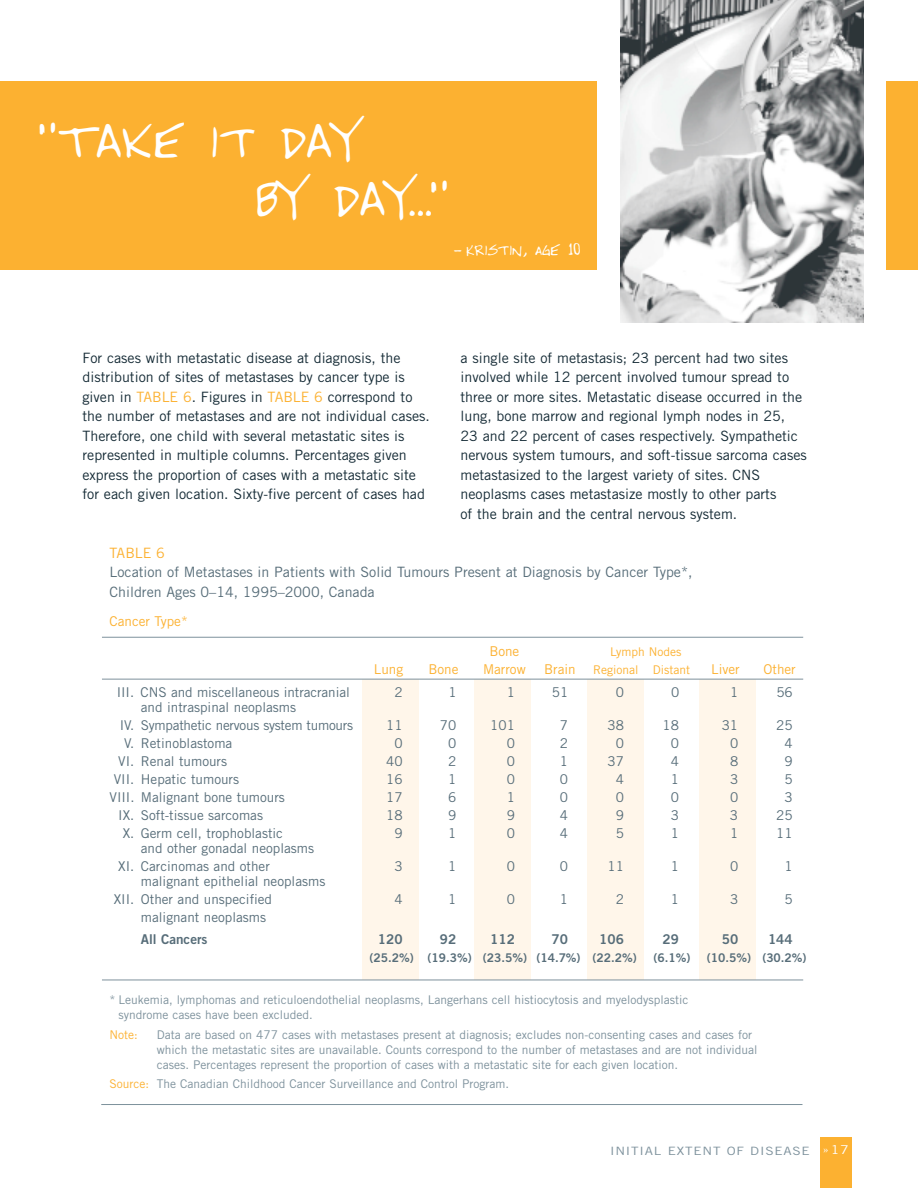
<style>
.page{position:relative;width:918px;height:1188px;background:#fff}
.page>*{position:absolute;margin:0;border:0;box-sizing:border-box;transform-origin:0 0}
.t1{font:45px/58.3px "Ronalds Hand";color:#fff}
.t2{font:14.25px/19.5px "Trade Gothic";color:#142a35}
.t3{font:14.25px/19.5px "Trade Gothic";color:#576d79}
.t4{font:14.25px "Ronalds Hand";color:#fff}
.t5{font:14.25px "Trade Gothic";color:#fcb131}
.t6{font:13.5px/18px "Trade Gothic";color:#576d79}
.t7{font:13.5px/18px "Trade Gothic";letter-spacing:-.02em;color:#576d79}
.t8{font:13.5px "Trade Gothic";color:#fcb131}
.t9{font:13.5px "Trade Gothic Bold Two";color:#576d79}
.t10{font:12px/15px "Trade Gothic";color:#7d919c}
.t11{font:12px "Trade Gothic Bold Two";color:#576d79}
.t12{font:12px "Trade Gothic";color:#fcb131}
.t13{font:11.55px "Trade Gothic";letter-spacing:.06em;color:#7d919c;scale:1.18 1}
.s1{color:#fcb131}
.s2{font-family:"Adobe Garamond";font-size:12.15px;color:#fff}
.s3{font-size:12.15px;color:#fff}
</style>
<div class="page">
<div style="left:362px;top:679px;width:57px;height:301px;background:#fff6ea"></div>
<div style="left:475px;top:679px;width:56px;height:301px;background:#fff6ea"></div>
<div style="left:587px;top:679px;width:56px;height:301px;background:#fff6ea"></div>
<div style="left:699px;top:679px;width:57px;height:301px;background:#fff6ea"></div>
<div style="left:820px;top:1138px;width:32px;height:50px;background:#fcb131"></div>
<div style="left:0;top:81px;width:918px;height:189px;background:#fcb131"></div>
<div style="left:597px;top:14px;width:289px;height:324px;background:#fff"></div>
<hr style="left:102px;top:637px;width:701px;height:1px;background:#7d919c">
<hr style="left:102px;top:679px;width:701px;height:1px;background:#7d919c">
<hr style="left:102px;top:980px;width:701px;height:1px;background:#7d919c">
<hr style="left:101px;top:1104px;width:701px;height:1px;background:#7d919c">
<img style="left:621px;top:0;width:243px;height:322px">
<h1 class="t1" style="left:256px;top:112px;width:193px;text-indent:-216px">"TAKE IT DAY<br>BY DAY..."</h1>
<p class="t4" style="left:454px;top:242px;width:128px">— KRISTIN, AGE 10</p>
<p class="t2" style="left:82px;top:349px;width:349px">For cases with metastatic disease at diagnosis, the distribution of sites of metastases by cancer type is given in <span class="s1">TABLE 6</span>. Figures in <span class="s1">TABLE 6</span> correspond to the number of metastases and are not individual cases.<br>Therefore, one child with several metastatic sites is represented in multiple columns. Percentages given express the proportion of cases with a metastatic site for each given location. Sixty-five percent of cases had</p>
<p class="t2" style="left:460px;top:349px;width:348px">a single site of metastasis; 23 percent had two sites involved while 12 percent involved tumour spread to three or more sites. Metastatic disease occurred in the lung, bone marrow and regional lymph nodes in 25,<br>23 and 22 percent of cases respectively. Sympathetic nervous system tumours, and soft-tissue sarcoma cases metastasized to the largest variety of sites. CNS neoplasms cases metastasize mostly to other parts<br>of the brain and the central nervous system.</p>
<p class="t5" style="left:109px;top:547px;width:57px">TABLE 6</p>
<p class="t3" style="left:109px;top:564px;width:585px">Location of Metastases in Patients with Solid Tumours Present at Diagnosis by Cancer Type*,<br>Children Ages 0–14, 1995–2000, Canada</p>
<p class="t8" style="left:109px;top:617px;width:80px">Cancer Type*</p>
<p class="t8" style="left:489px;top:646px;width:32px">Bone</p>
<p class="t12" style="left:610px;top:647px;width:73px">Lymph Nodes</p>
<p class="t8" style="left:374px;top:664px;width:31px">Lung</p>
<p class="t8" style="left:428px;top:664px;width:32px">Bone</p>
<p class="t8" style="left:483px;top:664px;width:44px">Marrow</p>
<p class="t8" style="left:544px;top:664px;width:33px">Brain</p>
<p class="t12" style="left:593px;top:665px;width:98px">Regional Distant</p>
<p class="t8" style="left:711px;top:664px;width:30px">Liver</p>
<p class="t8" style="left:764px;top:664px;width:34px">Other</p>
<p class="t6" style="left:117px;top:684px;width:235px">III. CNS and miscellaneous intracranial</p>
<p class="t6" style="left:395px;top:684px;width:10px">2</p>
<p class="t6" style="left:448px;top:684px;width:10px">1</p>
<p class="t6" style="left:507px;top:684px;width:10px">1</p>
<p class="t6" style="left:552px;top:684px;width:18px">51</p>
<p class="t6" style="left:616px;top:684px;width:10px">0</p>
<p class="t6" style="left:671px;top:684px;width:10px">0</p>
<p class="t6" style="left:730px;top:684px;width:10px">1</p>
<p class="t6" style="left:776px;top:684px;width:18px">56</p>
<p class="t7" style="left:120px;top:699px;width:235px;text-indent:21px">and intraspinal neoplasms<br>IV. Sympathetic nervous system tumours</p>
<p class="t6" style="left:386px;top:717px;width:18px">11</p>
<p class="t6" style="left:440px;top:717px;width:18px">70</p>
<p class="t6" style="left:490px;top:717px;width:26px">101</p>
<p class="t6" style="left:560px;top:717px;width:10px">7</p>
<p class="t6" style="left:607px;top:717px;width:18px">38</p>
<p class="t6" style="left:663px;top:717px;width:18px">18</p>
<p class="t6" style="left:722px;top:717px;width:18px">31</p>
<p class="t6" style="left:776px;top:717px;width:18px">25</p>
<p class="t6" style="left:124px;top:735px;width:110px">V. Retinoblastoma</p>
<p class="t6" style="left:394px;top:735px;width:10px">0</p>
<p class="t6" style="left:448px;top:735px;width:10px">0</p>
<p class="t6" style="left:507px;top:735px;width:10px">0</p>
<p class="t6" style="left:560px;top:735px;width:10px">2</p>
<p class="t6" style="left:616px;top:735px;width:10px">0</p>
<p class="t6" style="left:671px;top:735px;width:10px">0</p>
<p class="t6" style="left:730px;top:735px;width:10px">0</p>
<p class="t6" style="left:785px;top:735px;width:10px">4</p>
<p class="t6" style="left:118px;top:753px;width:110px">VI. Renal tumours</p>
<p class="t6" style="left:386px;top:753px;width:18px">40</p>
<p class="t6" style="left:448px;top:753px;width:10px">2</p>
<p class="t6" style="left:507px;top:753px;width:10px">0</p>
<p class="t6" style="left:560px;top:753px;width:10px">1</p>
<p class="t6" style="left:607px;top:753px;width:18px">37</p>
<p class="t6" style="left:671px;top:753px;width:10px">4</p>
<p class="t6" style="left:730px;top:753px;width:10px">8</p>
<p class="t6" style="left:785px;top:753px;width:10px">9</p>
<p class="t6" style="left:114px;top:771px;width:127px">VII. Hepatic tumours</p>
<p class="t6" style="left:386px;top:771px;width:18px">16</p>
<p class="t6" style="left:448px;top:771px;width:10px">1</p>
<p class="t6" style="left:507px;top:771px;width:10px">0</p>
<p class="t6" style="left:560px;top:771px;width:10px">0</p>
<p class="t6" style="left:616px;top:771px;width:10px">4</p>
<p class="t6" style="left:671px;top:771px;width:10px">1</p>
<p class="t6" style="left:730px;top:771px;width:10px">3</p>
<p class="t6" style="left:785px;top:771px;width:10px">5</p>
<p class="t6" style="left:109px;top:789px;width:177px">VIII. Malignant bone tumours</p>
<p class="t6" style="left:386px;top:789px;width:18px">17</p>
<p class="t6" style="left:448px;top:789px;width:10px">6</p>
<p class="t6" style="left:507px;top:789px;width:10px">1</p>
<p class="t6" style="left:560px;top:789px;width:10px">0</p>
<p class="t6" style="left:616px;top:789px;width:10px">0</p>
<p class="t6" style="left:671px;top:789px;width:10px">0</p>
<p class="t6" style="left:730px;top:789px;width:10px">0</p>
<p class="t6" style="left:785px;top:789px;width:10px">3</p>
<p class="t6" style="left:118px;top:807px;width:146px">IX. Soft-tissue sarcomas</p>
<p class="t6" style="left:386px;top:807px;width:18px">18</p>
<p class="t6" style="left:448px;top:807px;width:10px">9</p>
<p class="t6" style="left:507px;top:807px;width:10px">9</p>
<p class="t6" style="left:560px;top:807px;width:10px">4</p>
<p class="t6" style="left:616px;top:807px;width:10px">9</p>
<p class="t6" style="left:671px;top:807px;width:10px">3</p>
<p class="t6" style="left:730px;top:807px;width:10px">3</p>
<p class="t6" style="left:776px;top:807px;width:18px">25</p>
<p class="t6" style="left:123px;top:825px;width:162px">X. Germ cell, trophoblastic</p>
<p class="t6" style="left:394px;top:825px;width:10px">9</p>
<p class="t6" style="left:448px;top:825px;width:10px">1</p>
<p class="t6" style="left:507px;top:825px;width:10px">0</p>
<p class="t6" style="left:560px;top:825px;width:10px">4</p>
<p class="t6" style="left:616px;top:825px;width:10px">5</p>
<p class="t6" style="left:671px;top:825px;width:10px">1</p>
<p class="t6" style="left:730px;top:825px;width:10px">1</p>
<p class="t6" style="left:776px;top:825px;width:18px">11</p>
<p class="t6" style="left:118px;top:840px;width:197px;text-indent:23px">and other gonadal neoplasms<br>XI. Carcinomas and other</p>
<p class="t6" style="left:394px;top:858px;width:10px">3</p>
<p class="t6" style="left:448px;top:858px;width:10px">1</p>
<p class="t6" style="left:507px;top:858px;width:10px">0</p>
<p class="t6" style="left:560px;top:858px;width:10px">0</p>
<p class="t6" style="left:607px;top:858px;width:18px">11</p>
<p class="t6" style="left:671px;top:858px;width:10px">1</p>
<p class="t6" style="left:730px;top:858px;width:10px">0</p>
<p class="t6" style="left:785px;top:858px;width:10px">1</p>
<p class="t6" style="left:114px;top:873px;width:213px;text-indent:27px">malignant epithelial neoplasms<br>XII. Other and unspecified</p>
<p class="t6" style="left:394px;top:891px;width:10px">4</p>
<p class="t6" style="left:448px;top:891px;width:10px">1</p>
<p class="t6" style="left:507px;top:891px;width:10px">0</p>
<p class="t6" style="left:560px;top:891px;width:10px">1</p>
<p class="t6" style="left:616px;top:891px;width:10px">2</p>
<p class="t6" style="left:671px;top:891px;width:10px">1</p>
<p class="t6" style="left:730px;top:891px;width:10px">3</p>
<p class="t6" style="left:785px;top:891px;width:10px">5</p>
<p class="t6" style="left:141px;top:909px;width:127px">malignant neoplasms</p>
<p class="t9" style="left:141px;top:934px;width:68px">All Cancers</p>
<p class="t9" style="left:378px;top:934px;width:26px">120</p>
<p class="t9" style="left:440px;top:934px;width:18px">92</p>
<p class="t9" style="left:490px;top:934px;width:26px">112</p>
<p class="t9" style="left:552px;top:934px;width:18px">70</p>
<p class="t9" style="left:599px;top:934px;width:26px">106</p>
<p class="t9" style="left:663px;top:934px;width:18px">29</p>
<p class="t9" style="left:722px;top:934px;width:18px">50</p>
<p class="t9" style="left:768px;top:934px;width:26px">144</p>
<p class="t11" style="left:369px;top:953px;width:269px">(25.2%) (19.3%) (23.5%) (14.7%) (22.2%)</p>
<p class="t11" style="left:653px;top:953px;width:38px">(6.1%)</p>
<p class="t11" style="left:707px;top:953px;width:101px">(10.5%) (30.2%)</p>
<p class="t10" style="left:118px;top:993px;width:572px;text-indent:-9px">* Leukemia, lymphomas and reticuloendothelial neoplasms, Langerhans cell histiocytosis and myelodysplastic syndrome cases have been excluded.</p>
<p class="t12" style="left:109px;top:1030px;width:30px">Note:</p>
<p class="t10" style="left:157px;top:1028px;width:602px">Data are based on 477 cases with metastases present at diagnosis; excludes non-consenting cases and cases for which the metastatic sites are unavailable. Counts correspond to the number of metastases and are not individual cases. Percentages represent the proportion of cases with a metastatic site for each given location.</p>
<p class="t10" style="left:109px;top:1078px;width:401px"><span class="s1">Source:</span> The Canadian Childhood Cancer Surveillance and Control Program.</p>
<p class="t13" style="left:610px;top:1146px;width:204px">INITIAL EXTENT OF DISEASE <span class="s2">»</span><span class="s3">17</span></p>
</div>
